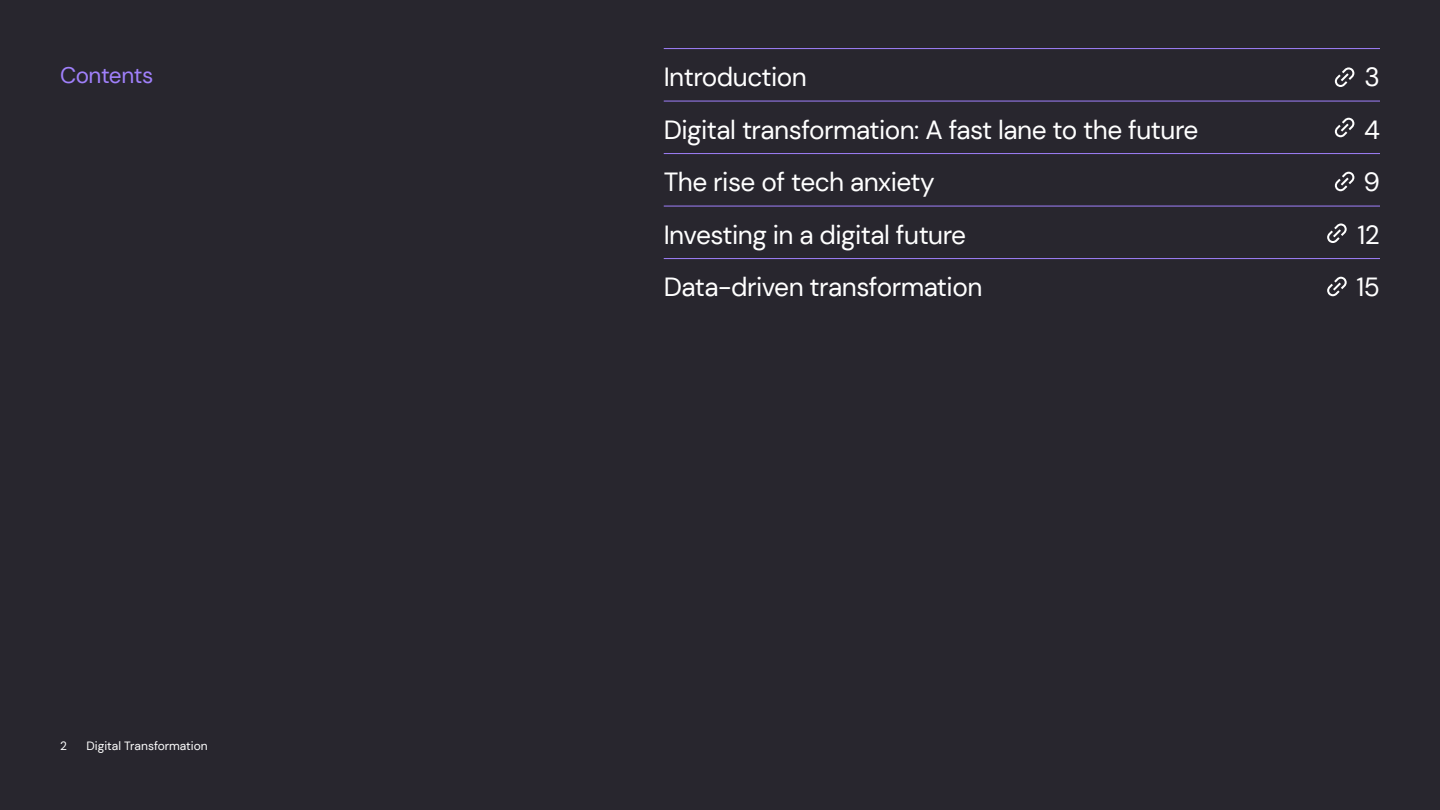
<style>
.page{position:relative;width:1440px;height:810px;background:#28262e}
.page>*{position:absolute;margin:0;border:0;box-sizing:border-box;transform-origin:0 0}
.t1{font:26.25px "DM Sans";letter-spacing:-.02em;color:#fff}
.t2{font:22.5px "DM Sans";letter-spacing:-.02em;color:#a080fb}
.t3{font:12px "DM Sans";color:#fff}
</style>
<div class="page">
<hr style="left:664px;top:48px;width:716px;height:1px;background:#a080fb">
<hr style="left:664px;top:101px;width:716px;height:1px;background:#a080fb">
<hr style="left:664px;top:153px;width:716px;height:1px;background:#a080fb">
<hr style="left:664px;top:206px;width:716px;height:1px;background:#a080fb">
<hr style="left:664px;top:258px;width:716px;height:1px;background:#a080fb">
<svg style="left:1335px;top:67px;width:19px;height:20px"></svg>
<svg style="left:1335px;top:118px;width:19px;height:19px"></svg>
<svg style="left:1335px;top:172px;width:19px;height:19px"></svg>
<svg style="left:1327px;top:223px;width:20px;height:20px"></svg>
<svg style="left:1327px;top:277px;width:20px;height:19px"></svg>
<p class="t2" style="left:60px;top:61px;width:95px">Contents</p>
<p class="t3" style="left:60px;top:738px;width:8px">2</p>
<p class="t3" style="left:87px;top:738px;width:123px">Digital Transformation</p>
<p class="t1" style="left:664px;top:61px;width:145px">Introduction</p>
<p class="t1" style="left:1365px;top:61px;width:17px">3</p>
<p class="t1" style="left:664px;top:113px;width:536px">Digital transformation: A fast lane to the future</p>
<p class="t1" style="left:1364px;top:113px;width:17px">4</p>
<p class="t1" style="left:664px;top:166px;width:273px">The rise of tech anxiety</p>
<p class="t1" style="left:1363px;top:166px;width:18px">9</p>
<p class="t1" style="left:664px;top:218px;width:304px">Investing in a digital future</p>
<p class="t1" style="left:1358px;top:218px;width:24px">12</p>
<p class="t1" style="left:664px;top:271px;width:320px">Data-driven transformation</p>
<p class="t1" style="left:1357px;top:271px;width:25px">15</p>
</div>
